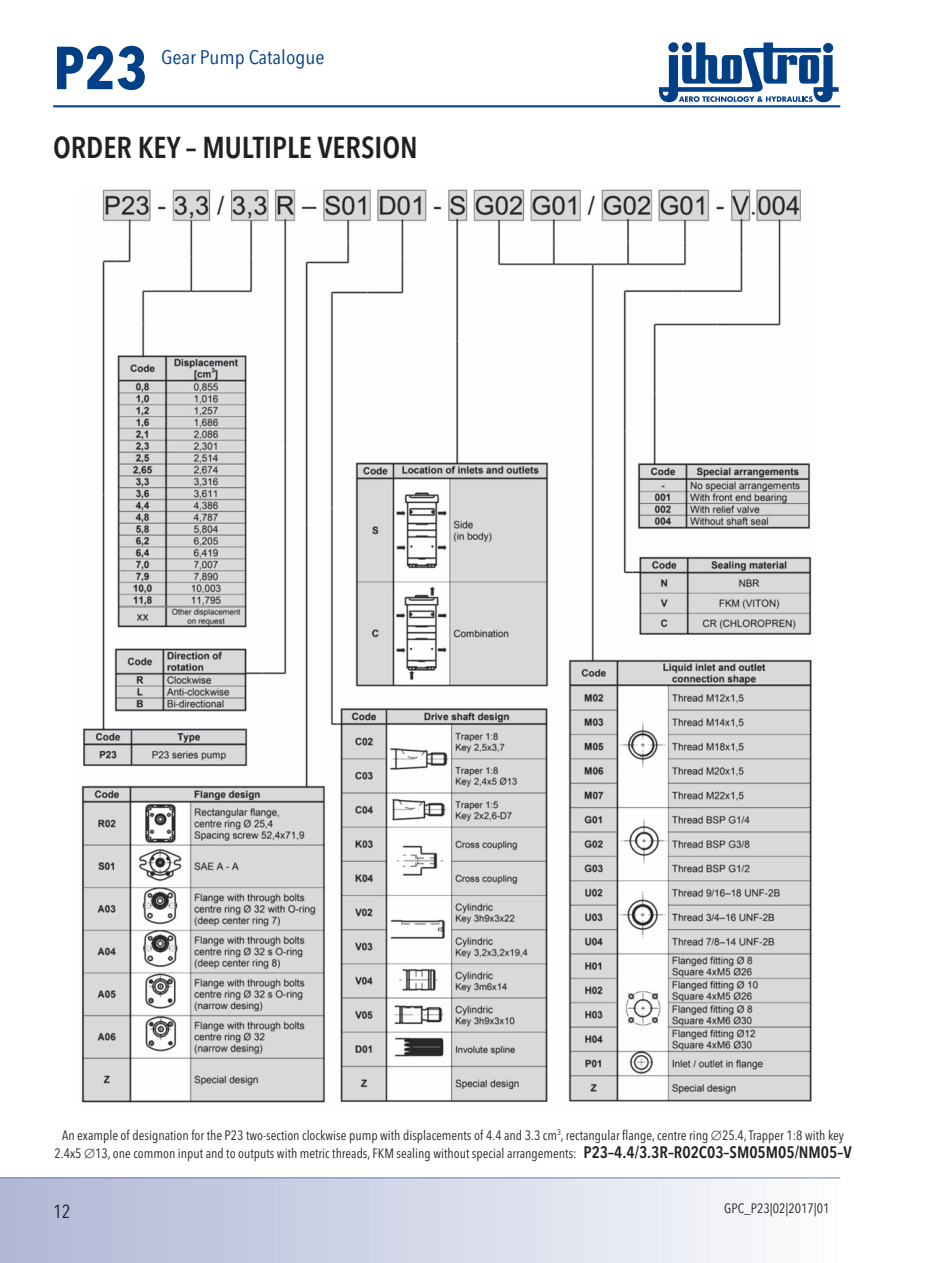
<style>
.page{position:relative;width:936px;height:1263px;background:#fff}
.page>*{position:absolute;margin:0;border:0;box-sizing:border-box;transform-origin:0 0}
.t1{font:700 60px "Avenir Next Condensed";color:#014086}
.t2{font:600 30px "Avenir Next Condensed";color:#231f20}
.t3{font:19.5px "Avenir Next Condensed";color:#014086;scale:1.1 1}
.t4{font:18.75px "Avenir Next Condensed";color:#231f20}
.t5{font:13.5px/18px "Avenir Next Condensed";color:#231f20;text-align:center}
.s1{font-weight:600;font-size:16.5px}
</style>
<div class="page">
<div style="left:0;top:1178px;width:840px;height:85px;background:linear-gradient(to right,#afb6d6,#fcfcfe)"></div>
<hr style="left:0;top:1177px;width:840px;height:1px;background:#7585b5">
<hr style="left:53px;top:105px;width:787px;height:2px;background:#014086">
<svg style="left:658px;top:43px;width:180px;height:59px"></svg>
<img style="left:81px;top:189px;width:731px;height:914px">
<h1 class="t1" style="left:53px;top:31px;width:96px">P23</h1>
<h3 class="t3" style="left:161px;top:40px;width:150px">Gear Pump Catalogue</h3>
<h2 class="t2" style="left:53px;top:121px;width:366px">ORDER KEY – MULTIPLE VERSION</h2>
<p class="t5" style="left:54px;top:1126px;width:798px">An example of designation for the P23 two-section clockwise pump with displacements of 4.4 and 3.3 cm<sup>3</sup>, rectangular flange, centre ring ∆25.4, Trapper 1:8 with key<br>2.4x5 ∆13, one common input and to outputs with metric threads, FKM sealing without special arrangements: <span class="s1">P23–4.4/3.3R–R02C03–SM05M05/NM05–V</span></p>
<h3 class="t4" style="left:53px;top:1195px;width:19px">12</h3>
<p class="t5" style="left:724px;top:1198px;width:107px">GPC_P23|02|2017|01</p>
</div>
